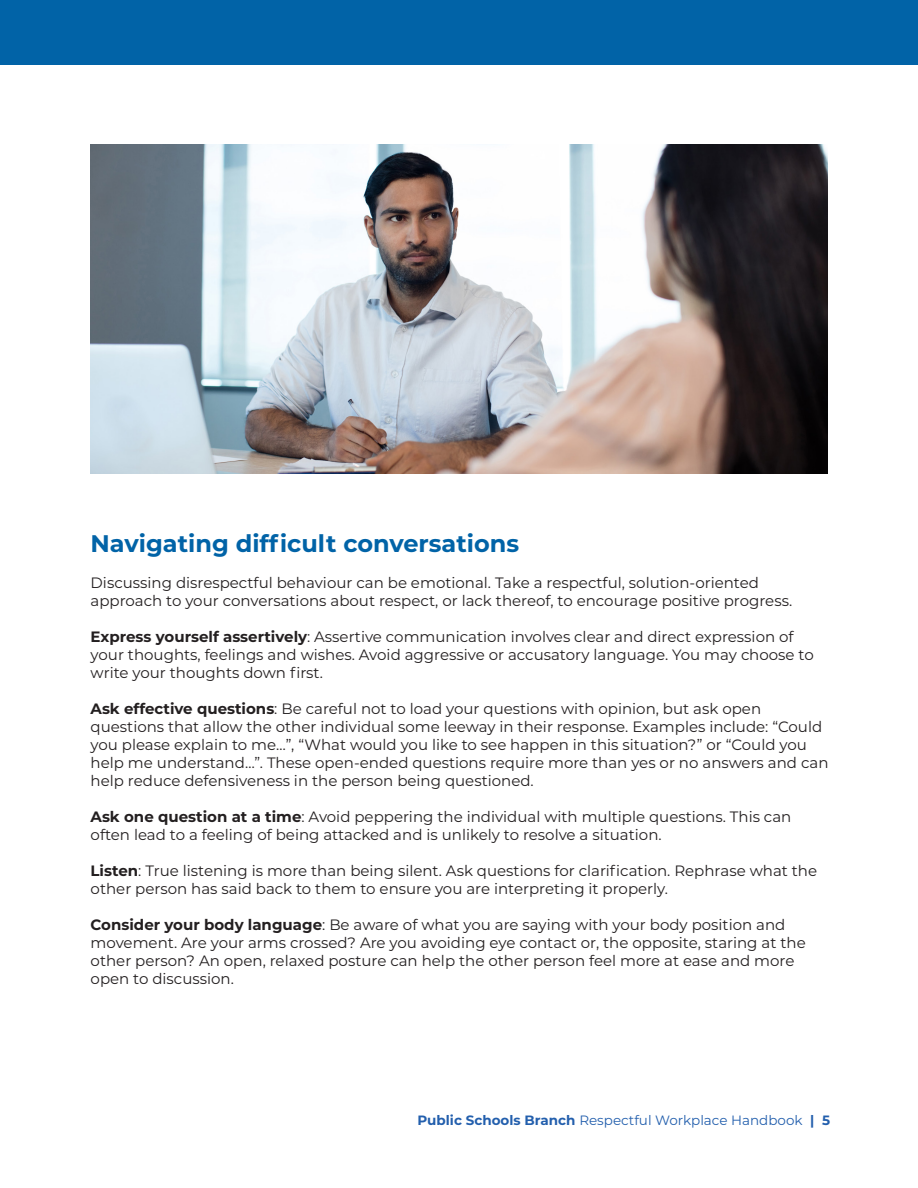
<style>
.page{position:relative;width:918px;height:1188px;background:#fff}
.page>*{position:absolute;margin:0;border:0;box-sizing:border-box;transform-origin:0 0}
.Heading_2{font:700 24px "Montserrat";color:#0163a7}
.Body_text{font:15px/18px "Montserrat";color:#231f20}
.t1{font:13.5px "Montserrat";color:#235fad}
.s1{font-weight:700}
</style>
<div class="page">
<div style="left:0;top:0;width:918px;height:65px;background:#0163a7"></div>
<img style="left:91px;top:144px;width:737px;height:329px">
<p class="Heading_2" style="left:91px;top:526px;width:430px">Navigating difficult conversations</p>
<p class="Body_text" style="left:91px;top:573px;width:703px">Discussing disrespectful behaviour can be emotional. Take a respectful, solution-oriented approach to your conversations about respect, or lack thereof, to encourage positive progress.</p>
<p class="Body_text" style="left:91px;top:627px;width:725px"><span class="s1">Express yourself assertively</span>: Assertive communication involves clear and direct expression of your thoughts, feelings and wishes. Avoid aggressive or accusatory language. You may choose to write your thoughts down first.</p>
<p class="Body_text" style="left:91px;top:699px;width:739px"><span class="s1">Ask effective questions</span>: Be careful not to load your questions with opinion, but ask open questions that allow the other individual some leeway in their response. Examples include: “Could you please explain to me…”, “What would you like to see happen in this situation?” or “Could you help me understand…”. These open-ended questions require more than yes or no answers and can help reduce defensiveness in the person being questioned.</p>
<p class="Body_text" style="left:91px;top:807px;width:702px"><span class="s1">Ask one question at a time</span>: Avoid peppering the individual with multiple questions. This can often lead to a feeling of being attacked and is unlikely to resolve a situation.</p>
<p class="Body_text" style="left:91px;top:861px;width:728px"><span class="s1">Listen</span>: True listening is more than being silent. Ask questions for clarification. Rephrase what the other person has said back to them to ensure you are interpreting it properly.</p>
<p class="Body_text" style="left:91px;top:915px;width:717px"><span class="s1">Consider your body language</span>: Be aware of what you are saying with your body position and movement. Are your arms crossed? Are you avoiding eye contact or, the opposite, staring at the other person? An open, relaxed posture can help the other person feel more at ease and more open to discussion.</p>
<p class="t1" style="left:417px;top:1111px;width:414px"><span class="s1">Public Schools Branch</span> Respectful Workplace Handbook <span class="s1">| 5</span></p>
</div>
